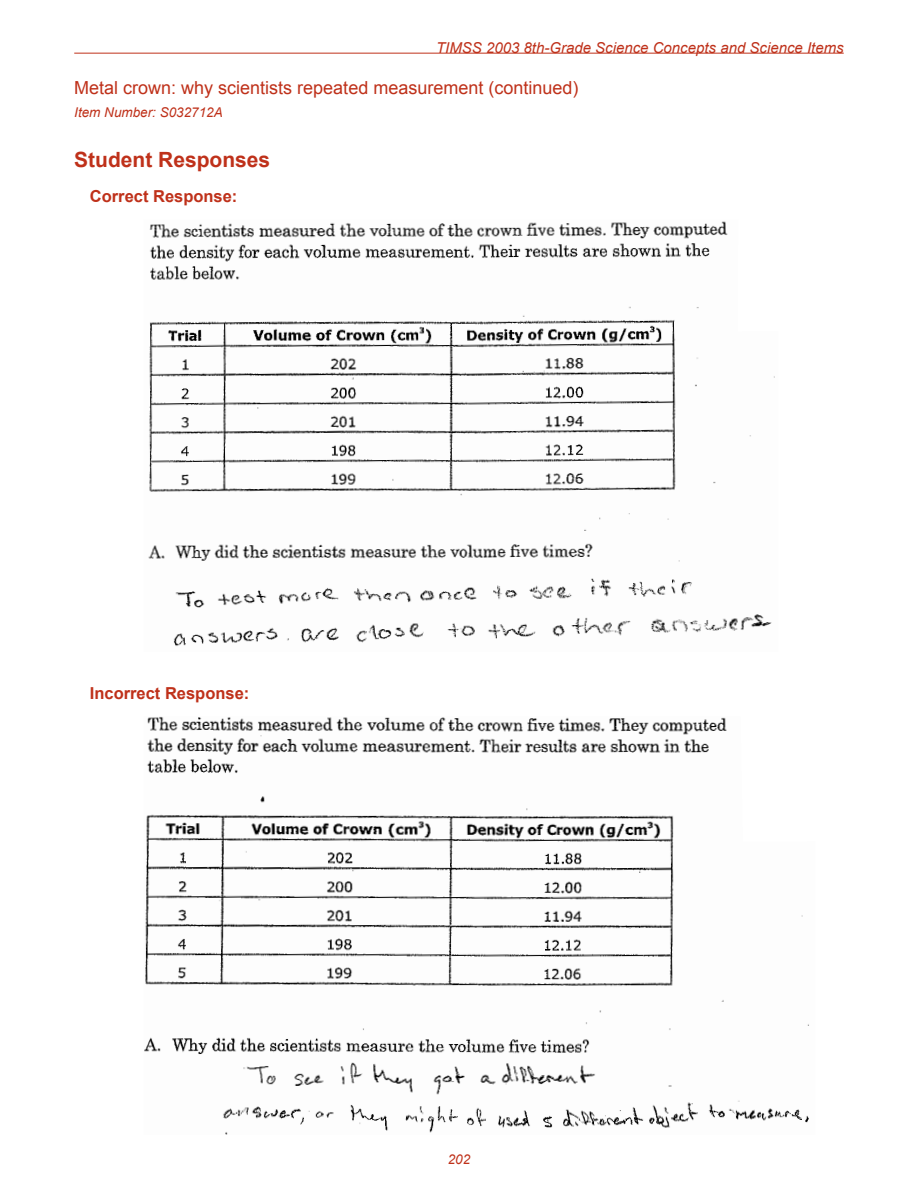
<style>
.page{position:relative;width:918px;height:1188px;background:#fff}
.page>*{position:absolute;margin:0;border:0;box-sizing:border-box;transform-origin:0 0}
.t1{font:700 21px "Arial";color:#bf311a}
.t2{font:18px "Arial";color:#bf311a}
.t3{font:700 16.5px "Arial";color:#bf311a}
.t4{font:italic 15px "Arial";color:#bf311a}
.t5{font:italic 13.5px "Arial";color:#bf311a}
</style>
<div class="page">
<hr style="left:74px;top:53px;width:770px;height:1px;background:#bf311a">
<img style="left:148px;top:221px;width:627px;height:425px">
<img style="left:144px;top:716px;width:665px;height:419px">
<p class="t4" style="left:436px;top:39px;width:409px">TIMSS 2003 8th-Grade Science Concepts and Science Items</p>
<p class="t2" style="left:74px;top:78px;width:506px">Metal crown: why scientists repeated measurement (continued)</p>
<p class="t5" style="left:74px;top:105px;width:150px">Item Number: S032712A</p>
<p class="t1" style="left:74px;top:148px;width:198px">Student Responses</p>
<p class="t3" style="left:90px;top:187px;width:149px">Correct Response:</p>
<p class="t3" style="left:90px;top:684px;width:161px">Incorrect Response:</p>
<p class="t5" style="left:448px;top:1152px;width:24px">202</p>
</div>
